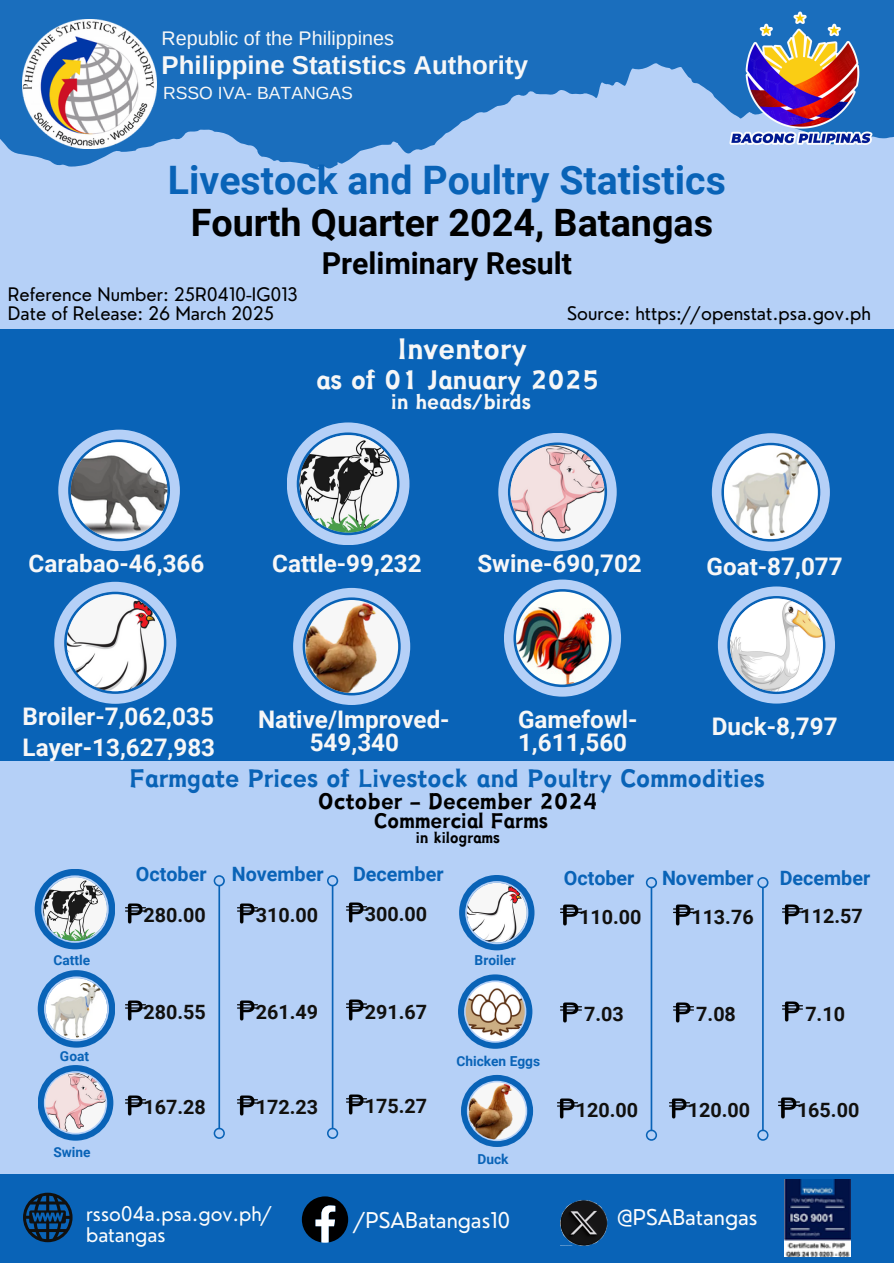
<style>
.page{position:relative;width:894px;height:1263px;background:#fff}
.page>*{position:absolute;margin:0;border:0;box-sizing:border-box;transform-origin:0 0}
.t1{font:700 39.15px "Roboto";color:#0963b7}
.t2{font:700 37.65px "Roboto";color:#000}
.t3{font:31.8px "Canva Joy Hei";color:#f7f7f7}
.t4{font:700 30.15px "Roboto";color:#000}
.t5{font:28.65px "Canva Joy Hei";color:#f7f7f7}
.t6{font:27.3px "Canva Joy Hei";color:#0963b7}
.t7{font:700 25.8px "Arimo";color:#f7f7f7}
.t8{font:700 24.15px/23.7px "Roboto";color:#f7f7f7}
.t9{font:24.15px "Canva Joy Hei";color:#000}
.t10{font:22.8px "Canva Joy Hei";color:#000}
.t11{font:22.8px "Canva Joy Hei";color:#f7f7f7}
.t12{font:21.15px "Nourd";color:#fcfcfc}
.t13{font:700 19.65px "Roboto";color:#11100e}
.t14{font:700 19.65px "Roboto";color:#0963b7}
.t15{font:19.65px/20.7px "Nourd";color:#fcfcfc}
.t16{font:19.65px "Arimo";color:#f7f7f7}
.t17{font:18.15px "Nourd";color:#000}
.t18{font:17.55px "Arimo";color:#f7f7f7}
.t19{font:16.8px "Canva Joy Hei";color:#000}
.t20{font:700 13.65px "Roboto";color:#0963b7}
</style>
<div class="page">
<svg style="left:0;top:0;width:893px;height:328px;fill:#b5d0f7"></svg>
<div style="left:139px;top:0;width:754px;height:71px;background:#1a6ebd"></div>
<div style="left:0;top:328px;width:893px;height:447px;background:#0963b7"></div>
<img style="left:725px;top:11px;width:149px;height:138px">
<img style="left:23px;top:19px;width:133px;height:130px">
<div style="left:0;top:1160px;width:893px;height:102px;background:#0963b7"></div>
<div style="left:0;top:761px;width:893px;height:412px;background:#b5d0f7"></div>
<img style="left:560px;top:1200px;width:47px;height:45px">
<svg style="left:23px;top:1192px;width:49px;height:49px"></svg>
<svg style="left:302px;top:1196px;width:46px;height:46px"></svg>
<svg style="left:498px;top:433px;width:118px;height:118px"></svg>
<svg style="left:54px;top:581px;width:122px;height:122px"></svg>
<svg style="left:58px;top:429px;width:122px;height:122px"></svg>
<svg style="left:711px;top:433px;width:118px;height:118px"></svg>
<svg style="left:38px;top:1065px;width:75px;height:75px"></svg>
<svg style="left:459px;top:875px;width:75px;height:75px"></svg>
<svg style="left:35px;top:869px;width:80px;height:80px"></svg>
<svg style="left:38px;top:970px;width:77px;height:77px"></svg>
<svg style="left:458px;top:974px;width:74px;height:74px"></svg>
<img style="left:125px;top:903px;width:20px;height:20px">
<img style="left:237px;top:903px;width:21px;height:20px">
<img style="left:346px;top:902px;width:20px;height:20px">
<img style="left:125px;top:1000px;width:20px;height:20px">
<img style="left:237px;top:1000px;width:21px;height:20px">
<img style="left:346px;top:999px;width:20px;height:21px">
<img style="left:125px;top:1095px;width:20px;height:20px">
<img style="left:237px;top:1095px;width:21px;height:20px">
<img style="left:346px;top:1094px;width:20px;height:20px">
<img style="left:560px;top:904px;width:21px;height:20px">
<img style="left:673px;top:904px;width:20px;height:20px">
<img style="left:782px;top:904px;width:20px;height:20px">
<img style="left:560px;top:1002px;width:21px;height:20px">
<img style="left:673px;top:1002px;width:20px;height:20px">
<img style="left:782px;top:1001px;width:20px;height:20px">
<img style="left:557px;top:1098px;width:20px;height:20px">
<img style="left:669px;top:1098px;width:20px;height:20px">
<img style="left:778px;top:1097px;width:20px;height:20px">
<svg style="left:213px;top:875px;width:12px;height:263px"></svg>
<svg style="left:327px;top:875px;width:11px;height:263px"></svg>
<svg style="left:645px;top:877px;width:12px;height:263px"></svg>
<svg style="left:757px;top:877px;width:11px;height:263px"></svg>
<img style="left:461px;top:1074px;width:72px;height:72px">
<svg style="left:287px;top:422px;width:122px;height:123px"></svg>
<svg style="left:717px;top:586px;width:117px;height:117px"></svg>
<img style="left:293px;top:588px;width:117px;height:117px">
<img style="left:504px;top:579px;width:117px;height:117px">
<img style="left:784px;top:1179px;width:66px;height:76px">
<p class="t16" style="left:161px;top:27px;width:234px">Republic of the Philippines</p>
<p class="t18" style="left:163px;top:83px;width:191px">RSSO IVA- BATANGAS</p>
<p class="t7" style="left:162px;top:51px;width:368px">Philippine Statistics Authority</p>
<p class="t1" style="left:168px;top:157px;width:559px">Livestock and Poultry Statistics</p>
<p class="t2" style="left:191px;top:201px;width:524px">Fourth Quarter 2024, Batangas</p>
<p class="t4" style="left:321px;top:246px;width:252px">Preliminary Result</p>
<p class="t17" style="left:8px;top:283px;width:291px">Reference Number: 25R0410-IG013</p>
<p class="t17" style="left:8px;top:302px;width:268px">Date of Release: 26 March 2025</p>
<p class="t17" style="left:567px;top:302px;width:305px">Source: https://openstat.psa.gov.ph</p>
<p class="t3" style="left:397px;top:333px;width:131px">Inventory</p>
<p class="t5" style="left:316px;top:366px;width:284px">as of 01 January 2025</p>
<p class="t11" style="left:391px;top:391px;width:141px">in heads/birds</p>
<p class="t8" style="left:29px;top:551px;width:177px">Carabao-46,366</p>
<p class="t8" style="left:477px;top:551px;width:166px">Swine-690,702</p>
<h6 class="t8" style="left:272px;top:551px;width:151px">Cattle-99,232</h6>
<p class="t8" style="left:706px;top:555px;width:138px">Goat-87,077</p>
<p class="t8" style="left:23px;top:704px;width:193px">Broiler-7,062,035</p>
<p class="t8" style="left:23px;top:736px;width:194px">Layer-13,627,983</p>
<p class="t8" style="left:518px;top:707px;width:121px">Gamefowl-<br>1,611,560</p>
<p class="t8" style="left:258px;top:707px;width:193px">Native/Improved-</p>
<h6 class="t8" style="left:711px;top:715px;width:127px">Duck-8,797</h6>
<p class="t8" style="left:309px;top:731px;width:91px">549,340</p>
<p class="t6" style="left:129px;top:765px;width:636px">Farmgate Prices of Livestock and Poultry Commodities</p>
<p class="t9" style="left:318px;top:790px;width:281px">October - December 2024</p>
<p class="t10" style="left:374px;top:809px;width:175px">Commercial Farms</p>
<p class="t20" style="left:53px;top:952px;width:38px">Cattle</p>
<p class="t20" style="left:60px;top:1048px;width:31px">Goat</p>
<p class="t20" style="left:53px;top:1143px;width:39px">Swine</p>
<p class="t14" style="left:136px;top:863px;width:72px">October</p>
<p class="t19" style="left:415px;top:829px;width:85px">in kilograms</p>
<p class="t14" style="left:232px;top:863px;width:93px">November</p>
<p class="t14" style="left:353px;top:863px;width:92px">December</p>
<h1 class="t13" style="left:143px;top:903px;width:64px">280.00</h1>
<h1 class="t13" style="left:256px;top:903px;width:64px">310.00</h1>
<h2 class="t13" style="left:364px;top:903px;width:64px">300.00</h2>
<p class="t13" style="left:143px;top:1001px;width:64px">280.55</p>
<p class="t13" style="left:256px;top:1001px;width:64px">261.49</p>
<p class="t13" style="left:364px;top:1000px;width:64px">291.67</p>
<h3 class="t13" style="left:143px;top:1095px;width:64px">167.28</h3>
<h3 class="t13" style="left:256px;top:1095px;width:64px">172.23</h3>
<p class="t13" style="left:364px;top:1095px;width:64px">175.27</p>
<p class="t20" style="left:474px;top:952px;width:43px">Broiler</p>
<p class="t20" style="left:456px;top:1052px;width:85px">Chicken Eggs</p>
<p class="t20" style="left:477px;top:1150px;width:33px">Duck</p>
<p class="t14" style="left:563px;top:867px;width:72px">October</p>
<p class="t14" style="left:661px;top:867px;width:93px">November</p>
<p class="t14" style="left:779px;top:867px;width:92px">December</p>
<p class="t13" style="left:579px;top:905px;width:64px">110.00</p>
<h6 class="t13" style="left:691px;top:905px;width:64px">113.76</h6>
<h6 class="t13" style="left:800px;top:904px;width:64px">112.57</h6>
<h6 class="t13" style="left:584px;top:1002px;width:41px">7.03</h6>
<p class="t13" style="left:696px;top:1002px;width:41px">7.08</p>
<h6 class="t13" style="left:805px;top:1002px;width:41px">7.10</h6>
<p class="t13" style="left:575px;top:1099px;width:64px">120.00</p>
<h6 class="t13" style="left:687px;top:1099px;width:64px">120.00</h6>
<h6 class="t13" style="left:796px;top:1098px;width:64px">165.00</h6>
<p class="t15" style="left:86px;top:1203px;width:188px">rsso04a.psa.gov.ph/ batangas</p>
<p class="t12" style="left:354px;top:1206px;width:157px">/PSABatangas10</p>
<p class="t12" style="left:616px;top:1203px;width:142px">@PSABatangas</p>
</div>
